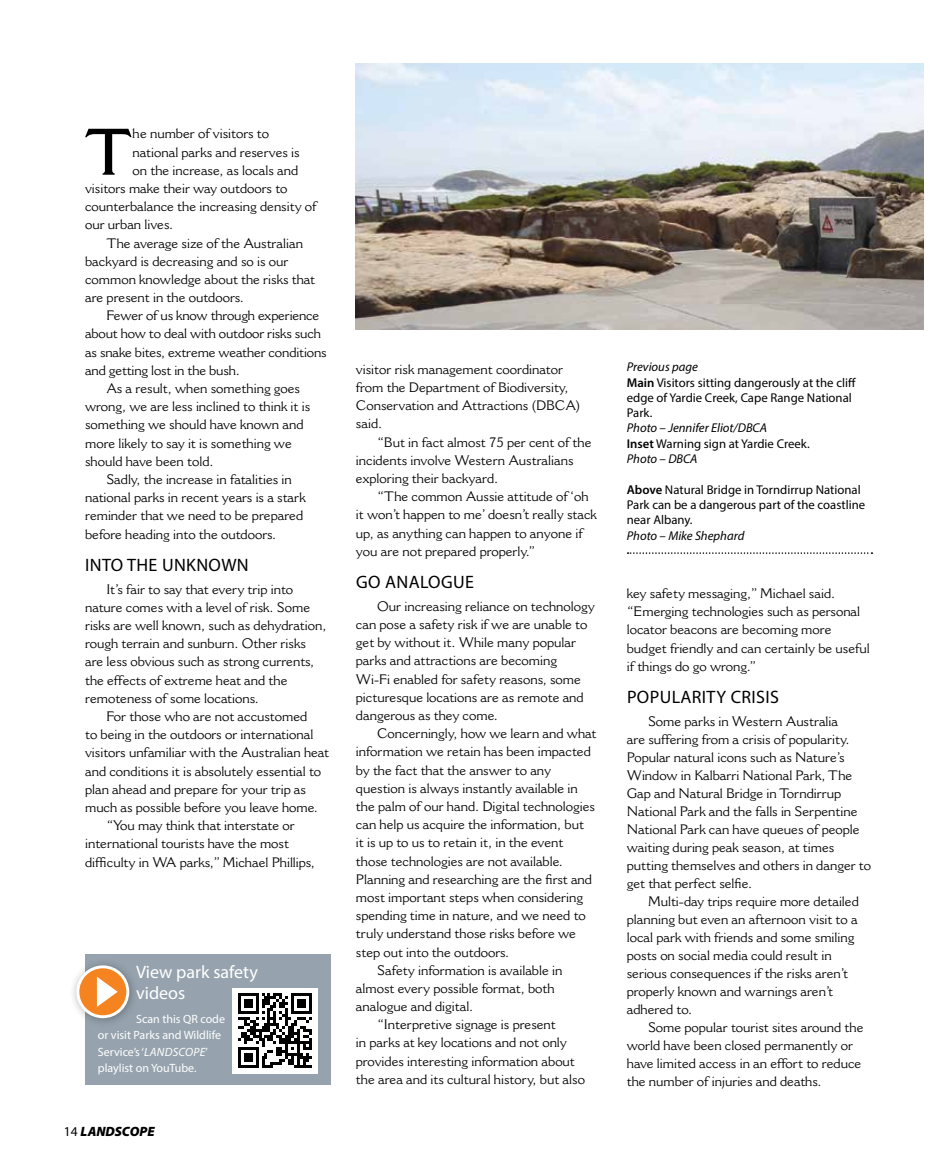
<style>
.page{position:relative;width:936px;height:1170px;background:#fff}
.page>*{position:absolute;margin:0;border:0;box-sizing:border-box;transform-origin:0 0}
.t1{font:600 64.8px "Cantoria";color:#000}
.t2{font:18px "Myriad Pro";letter-spacing:.02em;color:#000}
.t3{font:18px/21px "Myriad Pro";color:#fff}
.t4{font:13.5px/18.1px "Cantoria";color:#000}
.t5{font:italic 900 13.5px "Myriad Pro";color:#000}
.t6{font:12.75px/15.3px "Myriad Pro";color:#000}
.t7{font:italic 12.75px/15.3px "Myriad Pro";color:#000}
.t8{font:12px/16.5px "Myriad Pro";color:#fff}
.s1{font-style:italic}
.s2{font-weight:400;font-style:normal}
.s3{font-weight:600}
.s4{font-weight:600;font-style:normal}
.s5{font-style:normal}
</style>
<div class="page">
<img style="left:356px;top:64px;width:567px;height:265px">
<svg style="left:627px;top:552px;width:245px;height:2px"></svg>
<div style="left:85px;top:954px;width:245px;height:130px;background:#96a3ae"></div>
<div style="left:232px;top:988px;width:85px;height:85px;background:#fff"></div>
<svg style="left:238px;top:993px;width:74px;height:74px"></svg>
<div style="left:69px;top:957px;width:70px;height:71px;background:#000;opacity:.3"></div>
<svg style="left:78px;top:966px;width:50px;height:50px"></svg>
<div style="left:76px;top:965px;width:53px;height:53px;border:3px solid #fff;border-radius:50%"></div>
<svg style="left:93px;top:972px;width:28px;height:36px"></svg>
<h1 class="t1" style="left:85px;top:113px;width:47px">T</h1>
<p class="t4" style="left:133px;top:124px;width:138px">he number of visitors to</p>
<p class="t4" style="left:133px;top:143px;width:169px">national parks and reserves is</p>
<p class="t4" style="left:133px;top:161px;width:167px">on the increase, as locals and</p>
<p class="t4" style="left:85px;top:179px;width:204px">visitors make their way outdoors to</p>
<p class="t4" style="left:85px;top:197px;width:233px">counterbalance the increasing density of</p>
<p class="t4" style="left:85px;top:215px;width:90px">our urban lives.</p>
<p class="t4" style="left:106px;top:234px;width:198px">The average size of the Australian</p>
<p class="t4" style="left:85px;top:252px;width:205px">backyard is decreasing and so is our</p>
<p class="t4" style="left:85px;top:270px;width:231px">common knowledge about the risks that</p>
<p class="t4" style="left:85px;top:288px;width:160px">are present in the outdoors.</p>
<p class="t4" style="left:106px;top:306px;width:214px">Fewer of us know through experience</p>
<p class="t4" style="left:85px;top:324px;width:237px">about how to deal with outdoor risks such</p>
<p class="t4" style="left:85px;top:343px;width:243px">as snake bites, extreme weather conditions</p>
<p class="t4" style="left:85px;top:361px;width:156px">and getting lost in the bush.</p>
<p class="t4" style="left:106px;top:379px;width:195px">As a result, when something goes</p>
<p class="t4" style="left:85px;top:397px;width:226px">wrong, we are less inclined to think it is</p>
<p class="t4" style="left:85px;top:415px;width:220px">something we should have known and</p>
<p class="t4" style="left:85px;top:434px;width:208px">more likely to say it is something we</p>
<p class="t4" style="left:85px;top:452px;width:130px">should have been told.</p>
<p class="t4" style="left:106px;top:470px;width:187px">Sadly, the increase in fatalities in</p>
<p class="t4" style="left:85px;top:488px;width:222px">national parks in recent years is a stark</p>
<p class="t4" style="left:85px;top:506px;width:219px">reminder that we need to be prepared</p>
<p class="t4" style="left:85px;top:524px;width:193px">before heading into the outdoors.</p>
<h2 class="t2" style="left:85px;top:554px;width:165px">INTO THE UNKNOWN</h2>
<p class="t4" style="left:85px;top:579px;width:243px;text-indent:21px">It’s fair to say that every trip into nature comes with a level of risk. Some risks are well known, such as dehydration, rough terrain and sunburn. Other risks are less obvious such as strong currents, the effects of extreme heat and the remoteness of some locations.</p>
<p class="t4" style="left:106px;top:707px;width:202px">For those who are not accustomed</p>
<p class="t4" style="left:85px;top:725px;width:230px">to being in the outdoors or international</p>
<p class="t4" style="left:85px;top:743px;width:245px">visitors unfamiliar with the Australian heat</p>
<p class="t4" style="left:85px;top:761px;width:238px">and conditions it is absolutely essential to</p>
<p class="t4" style="left:85px;top:780px;width:222px">plan ahead and prepare for your trip as</p>
<p class="t4" style="left:85px;top:798px;width:234px">much as possible before you leave home.</p>
<p class="t4" style="left:106px;top:816px;width:190px">“You may think that interstate or</p>
<p class="t4" style="left:85px;top:834px;width:205px">international tourists have the most</p>
<p class="t4" style="left:85px;top:852px;width:231px">difficulty in WA parks,” Michael Phillips,</p>
<h2 class="t3" style="left:136px;top:961px;width:123px">View park safety videos</h2>
<p class="t8" style="left:98px;top:1010px;width:129px;text-indent:38px">Scan this QR code or visit Parks and Wildlife<br>Service’s ‘<span class="s1">LANDSCOPE</span>’ playlist on YouTube.</p>
<p class="t5" style="left:64px;top:1122px;width:92px"><span class="s2">14</span> LANDSCOPE</p>
<p class="t4" style="left:356px;top:360px;width:226px">visitor risk management coordinator from the Department of Biodiversity,<br>Conservation and Attractions (DBCA) said.</p>
<p class="t4" style="left:356px;top:433px;width:237px;text-indent:21px">“But in fact almost 75 per cent of the incidents involve Western Australians exploring their backyard.</p>
<p class="t4" style="left:356px;top:487px;width:242px;text-indent:21px">“The common Aussie attitude of ‘oh it won’t happen to me’ doesn’t really stack up, as anything can happen to anyone if you are not prepared properly.”</p>
<h2 class="t2" style="left:356px;top:571px;width:119px">GO ANALOGUE</h2>
<p class="t4" style="left:356px;top:597px;width:240px;text-indent:21px">Our increasing reliance on technology can pose a safety risk if we are unable to get by without it. While many popular parks and attractions are becoming<br>Wi-Fi enabled for safety reasons, some picturesque locations are as remote and dangerous as they come.</p>
<p class="t4" style="left:377px;top:724px;width:221px">Concerningly, how we learn and what</p>
<p class="t4" style="left:356px;top:742px;width:236px">information we retain has been impacted</p>
<p class="t4" style="left:356px;top:760px;width:197px">by the fact that the answer to any</p>
<p class="t4" style="left:356px;top:778px;width:223px">question is always instantly available in</p>
<p class="t4" style="left:356px;top:797px;width:240px">the palm of our hand. Digital technologies</p>
<p class="t4" style="left:356px;top:815px;width:229px">can help us acquire the information, but</p>
<p class="t4" style="left:356px;top:833px;width:209px">it is up to us to retain it, in the event</p>
<p class="t4" style="left:356px;top:851px;width:208px">those technologies are not available.</p>
<p class="t4" style="left:356px;top:869px;width:238px">Planning and researching are the first and</p>
<p class="t4" style="left:356px;top:888px;width:228px">most important steps when considering</p>
<p class="t4" style="left:356px;top:906px;width:231px">spending time in nature, and we need to</p>
<p class="t4" style="left:356px;top:924px;width:221px">truly understand those risks before we</p>
<p class="t4" style="left:356px;top:942px;width:155px">step out into the outdoors.</p>
<p class="t4" style="left:377px;top:960px;width:187px">Safety information is available in</p>
<p class="t4" style="left:356px;top:978px;width:200px">almost every possible format, both</p>
<p class="t4" style="left:356px;top:997px;width:119px">analogue and digital.</p>
<p class="t4" style="left:377px;top:1015px;width:180px">“Interpretive signage is present</p>
<p class="t4" style="left:356px;top:1033px;width:212px">in parks at key locations and not only</p>
<p class="t4" style="left:356px;top:1051px;width:220px">provides interesting information about</p>
<p class="t4" style="left:356px;top:1069px;width:230px">the area and its cultural history, but also</p>
<p class="t6" style="left:626px;top:359px;width:231px"><span class="s1">Previous page<br></span><span class="s3">Main</span> Visitors sitting dangerously at the cliff edge of Yardie Creek, Cape Range National<br>Park.</p>
<p class="t7" style="left:626px;top:420px;width:184px">Photo – Jennifer Eliot/DBCA<br><span class="s4">Inset</span> <span class="s5">Warning sign at Yardie Creek.<br></span>Photo – DBCA</p>
<p class="t6" style="left:626px;top:481px;width:240px"><span class="s3">Above</span> Natural Bridge in Torndirrup National<br>Park can be a dangerous part of the coastline near Albany.</p>
<p class="t7" style="left:626px;top:527px;width:119px">Photo – Mike Shephard</p>
<p class="t4" style="left:626px;top:584px;width:244px">key safety messaging,” Michael said. “Emerging technologies such as personal locator beacons are becoming more budget friendly and can certainly be useful if things do go wrong.”</p>
<h2 class="t2" style="left:627px;top:686px;width:153px">POPULARITY CRISIS</h2>
<p class="t4" style="left:626px;top:711px;width:246px;text-indent:21px">Some parks in Western Australia<br>are suffering from a crisis of popularity.<br>Popular natural icons such as Nature’s Window in Kalbarri National Park, The Gap and Natural Bridge in Torndirrup National Park and the falls in Serpentine National Park can have queues of people waiting during peak season, at times putting themselves and others in danger to get that perfect selfie.</p>
<p class="t4" style="left:626px;top:891px;width:233px;text-indent:21px">Multi-day trips require more detailed planning but even an afternoon visit to a local park with friends and some smiling posts on social media could result in serious consequences if the risks aren’t properly known and warnings aren’t adhered to.</p>
<p class="t4" style="left:626px;top:1017px;width:238px;text-indent:21px">Some popular tourist sites around the world have been closed permanently or have limited access in an effort to reduce the number of injuries and deaths.</p>
</div>
